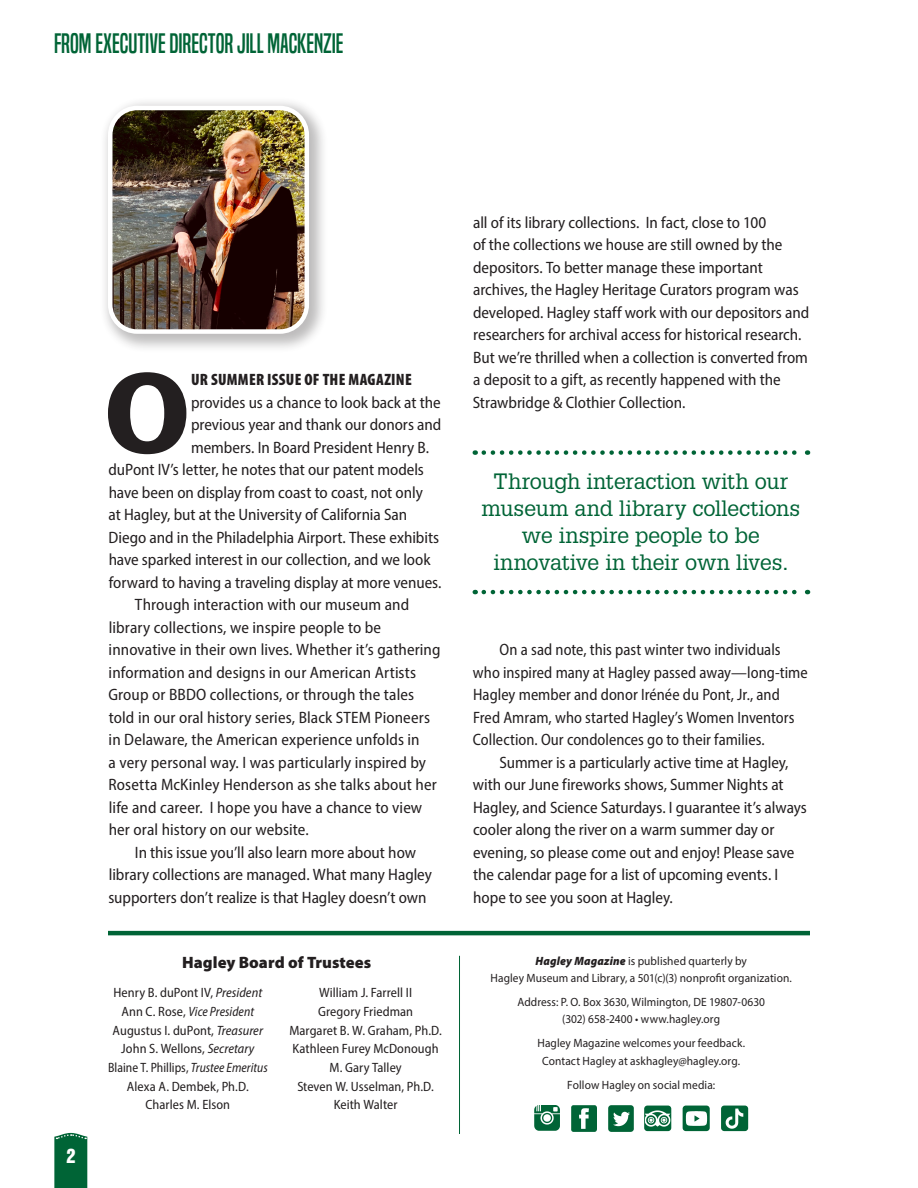
<style>
.page{position:relative;width:918px;height:1188px;background:#fff}
.page>*{position:absolute;margin:0;border:0;box-sizing:border-box;transform-origin:0 0}
.story_text__first_pa{font:900 110.7px "Glypha LT Std";color:#231f20}
.t1{font:26.25px "Built Titling Rg";letter-spacing:-.005em;color:#006436}
.pull_quote{font:21.75px/27px "Glypha LT Std";letter-spacing:-.01em;color:#006436;text-align:center}
.t2{font:18px "Helvetica Inserat LT Std";color:#fff}
.story_text__first_pa-2{font:semi-condensed 16.5px "Myriad Pro";letter-spacing:.005em;color:#231f20}
.story_text{font:semi-condensed 16.5px/22.5px "Myriad Pro";letter-spacing:-.005em;color:#231f20}
.story_text-2{font:semi-condensed 16.5px/22.5px "Myriad Pro";letter-spacing:-.005em;color:#231f20;scale:.96 1}
.story_text__first_pa-3{font:900 condensed 16.5px "Myriad Pro";letter-spacing:.015em;color:#231f20}
.story_text-3{font:900 16.5px "Myriad Pro";letter-spacing:.005em;color:#231f20}
.cal_text{font:semi-condensed 13.5px "Myriad Pro";letter-spacing:.005em;color:#231f20}
.cal_text-2{font:semi-condensed 13.5px "Myriad Pro";letter-spacing:.005em;color:#231f20;scale:.94 1}
.t3{font:italic semi-condensed 13.5px "Myriad Pro";color:#231f20;scale:.95 1}
.t4{font:12px/17.2px "Myriad Pro";letter-spacing:.005em;color:#231f20;text-align:center;scale:.95 1}
.s1{font-style:italic}
.s2{font-style:normal}
.s3{font-weight:900;font-style:italic}
</style>
<div class="page">
<svg style="left:54px;top:1133px;width:33px;height:55px;background:#0c6b40"></svg>
<img style="left:534px;top:1106px;width:26px;height:25px">
<img style="left:571px;top:1106px;width:26px;height:25px">
<img style="left:608px;top:1105px;width:26px;height:26px">
<div style="left:644px;top:1106px;width:27px;height:25px;background:#2c7e58;border-radius:3px"></div>
<img style="left:645px;top:1106px;width:26px;height:25px">
<div style="left:683px;top:1106px;width:27px;height:25px;background:#428c6a;border-radius:3px"></div>
<img style="left:683px;top:1106px;width:26px;height:25px">
<img style="left:721px;top:1106px;width:27px;height:25px">
<hr style="left:108px;top:931px;width:702px;height:4px;background:#006436">
<hr style="left:459px;top:956px;width:1px;height:178px;background:#006436">
<div style="left:99px;top:97px;width:230px;height:257px;background:#231f20;opacity:.3"></div>
<img style="left:110px;top:108px;width:197px;height:224px">
<div style="left:108px;top:106px;width:201px;height:228px;border:4px solid #fff;border-radius:27px"></div>
<svg style="left:484px;top:450px;width:324px;height:5px"></svg>
<svg style="left:484px;top:590px;width:324px;height:4px"></svg>
<p class="t1" style="left:54px;top:28px;width:291px">FROM EXECUTIVE DIRECTOR JILL MACKENZIE</p>
<p class="t2" style="left:66px;top:1145px;width:10px">2</p>
<p class="story_text__first_pa" style="left:104px;top:346px;width:88px">O</p>
<p class="story_text__first_pa-3" style="left:191px;top:369px;width:222px">UR SUMMER ISSUE OF THE MAGAZINE</p>
<p class="story_text__first_pa-2" style="left:191px;top:392px;width:251px">provides us a chance to look back at the</p>
<p class="story_text__first_pa-2" style="left:191px;top:415px;width:252px">previous year and thank our donors and</p>
<p class="story_text__first_pa-2" style="left:191px;top:437px;width:240px">members. In Board President Henry B.</p>
<p class="story_text__first_pa-2" style="left:109px;top:460px;width:317px">duPont IV’s letter, he notes that our patent models</p>
<p class="story_text__first_pa-2" style="left:109px;top:482px;width:316px">have been on display from coast to coast, not only</p>
<p class="story_text__first_pa-2" style="left:109px;top:505px;width:300px">at Hagley, but at the University of California San</p>
<p class="story_text__first_pa-2" style="left:109px;top:527px;width:332px">Diego and in the Philadelphia Airport. These exhibits</p>
<p class="story_text__first_pa-2" style="left:109px;top:550px;width:323px">have sparked interest in our collection, and we look</p>
<p class="story_text__first_pa-2" style="left:109px;top:572px;width:334px">forward to having a traveling display at more venues.</p>
<p class="story_text__first_pa-2" style="left:135px;top:595px;width:276px">Through interaction with our museum and</p>
<p class="story_text__first_pa-2" style="left:109px;top:617px;width:274px">library collections, we inspire people to be</p>
<p class="story_text__first_pa-2" style="left:109px;top:640px;width:333px">innovative in their own lives. Whether it’s gathering</p>
<p class="story_text__first_pa-2" style="left:109px;top:662px;width:309px">information and designs in our American Artists</p>
<p class="story_text__first_pa-2" style="left:108px;top:685px;width:307px">Group or BBDO collections, or through the tales</p>
<p class="story_text__first_pa-2" style="left:109px;top:707px;width:323px">told in our oral history series, Black STEM Pioneers</p>
<p class="story_text__first_pa-2" style="left:109px;top:730px;width:313px">in Delaware, the American experience unfolds in</p>
<p class="story_text__first_pa-2" style="left:109px;top:752px;width:319px">a very personal way. I was particularly inspired by</p>
<p class="story_text__first_pa-2" style="left:109px;top:775px;width:330px">Rosetta McKinley Henderson as she talks about her</p>
<p class="story_text__first_pa-2" style="left:109px;top:797px;width:315px">life and career. I hope you have a chance to view</p>
<p class="story_text__first_pa-2" style="left:109px;top:820px;width:202px">her oral history on our website.</p>
<p class="story_text" style="left:108px;top:841px;width:325px;text-indent:27px">In this issue you’ll also learn more about how library collections are managed. What many Hagley supporters don’t realize is that Hagley doesn’t own</p>
<p class="story_text-3" style="left:182px;top:952px;width:191px">Hagley Board of Trustees</p>
<p class="cal_text" style="left:113px;top:984px;width:150px">Henry B. duPont IV, <span class="s1">President</span></p>
<p class="t3" style="left:122px;top:1003px;width:141px"><span class="s2">Ann C. Rose,</span> Vice President</p>
<p class="cal_text" style="left:113px;top:1022px;width:152px">Augustus I. duPont, <span class="s1">Treasurer</span></p>
<p class="cal_text" style="left:121px;top:1040px;width:135px">John S. Wellons, <span class="s1">Secretary</span></p>
<p class="cal_text-2" style="left:108px;top:1059px;width:171px">Blaine T. Phillips, <span class="s1">Trustee Emeritus</span></p>
<p class="cal_text" style="left:127px;top:1078px;width:123px">Alexa A. Dembek, Ph.D.</p>
<p class="cal_text" style="left:146px;top:1096px;width:86px">Charles M. Elson</p>
<p class="cal_text" style="left:319px;top:984px;width:94px">William J. Farrell II</p>
<p class="cal_text" style="left:318px;top:1003px;width:97px">Gregory Friedman</p>
<p class="cal_text" style="left:289px;top:1022px;width:154px">Margaret B. W. Graham, Ph.D.</p>
<p class="cal_text" style="left:293px;top:1040px;width:148px">Kathleen Furey McDonough</p>
<p class="cal_text" style="left:329px;top:1059px;width:74px">M. Gary Talley</p>
<p class="cal_text" style="left:297px;top:1078px;width:138px">Steven W. Usselman, Ph.D.</p>
<p class="cal_text" style="left:334px;top:1096px;width:65px">Keith Walter</p>
<p class="story_text" style="left:473px;top:211px;width:338px">all of its library collections. In fact, close to 100<br>of the collections we house are still owned by the depositors. To better manage these important archives, the Hagley Heritage Curators program was developed. Hagley staff work with our depositors and researchers for archival access for historical research.<br>But we’re thrilled when a collection is converted from a deposit to a gift, as recently happened with the Strawbridge &amp; Clothier Collection.</p>
<p class="pull_quote" style="left:482px;top:467px;width:320px">Through interaction with our museum and library collections we inspire people to be innovative in their own lives.</p>
<p class="story_text-2" style="left:473px;top:638px;width:350px;text-indent:27px">On a sad note, this past winter two individuals who inspired many at Hagley passed away—long-time Hagley member and donor Irénée du Pont, Jr., and Fred Amram, who started Hagley’s Women Inventors Collection. Our condolences go to their families.</p>
<p class="story_text" style="left:473px;top:751px;width:336px;text-indent:27px">Summer is a particularly active time at Hagley, with our June fireworks shows, Summer Nights at Hagley, and Science Saturdays. I guarantee it’s always cooler along the river on a warm summer day or evening, so please come out and enjoy! Please save the calendar page for a list of upcoming events. I hope to see you soon at Hagley.</p>
<p class="t4" style="left:491px;top:952px;width:319px"><span class="s3">Hagley Magazine</span> is published quarterly by<br>Hagley Museum and Library, a 501(c)(3) nonprofit organization.</p>
<p class="t4" style="left:517px;top:993px;width:262px">Address: P. O. Box 3630, Wilmington, DE 19807-0630 (302) 658-2400 • www.hagley.org</p>
<p class="t4" style="left:537px;top:1034px;width:220px">Hagley Magazine welcomes your feedback.<br>Contact Hagley at askhagley@hagley.org.</p>
<p class="t4" style="left:567px;top:1076px;width:157px">Follow Hagley on social media:</p>
</div>
